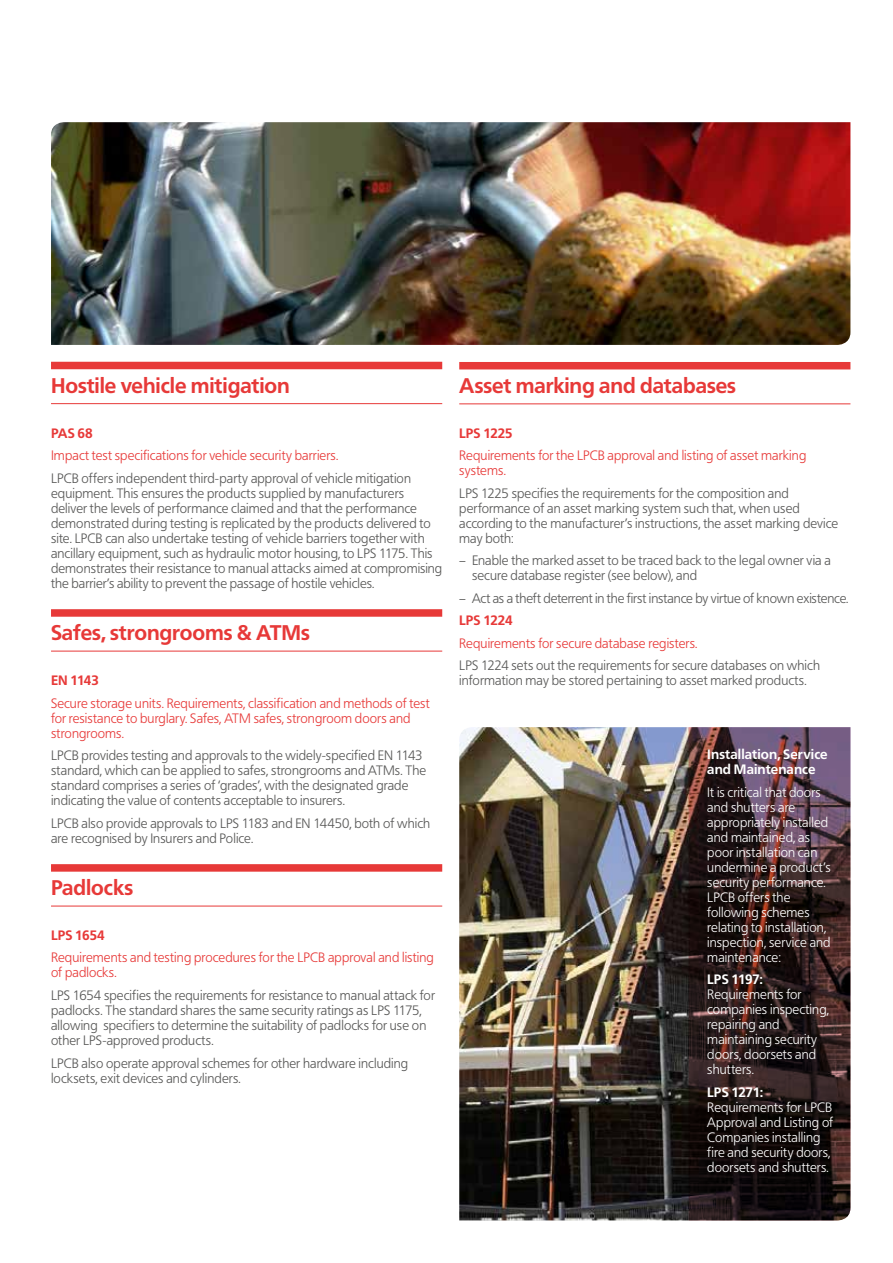
<style>
.page{position:relative;width:893px;height:1263px;background:#fff}
.page>*{position:absolute;margin:0;border:0;box-sizing:border-box;transform-origin:0 0}
.t1{font:700 21px "Frutiger BQ";letter-spacing:-.005em;color:#e73938}
.t2{font:300 13.5px/15px "Frutiger BQ";letter-spacing:.005em;color:#575756}
.t3{font:300 13.5px/15px "Frutiger BQ";letter-spacing:.005em;color:#fff}
.t4{font:300 13.5px/15px "Frutiger BQ";letter-spacing:.005em;color:#e73938}
.t5{font:700 13.5px/15px "Frutiger BQ";letter-spacing:.005em;color:#fff}
.t6{font:700 13.5px "Frutiger BQ";letter-spacing:-.005em;color:#e73938}
.s1{font-family:"Myriad Pro";font-weight:400}
.s2{font-weight:700;color:#e73938}
</style>
<div class="page">
<div style="left:51px;top:362px;width:391px;height:7px;background:#e73938"></div>
<hr style="left:51px;top:403px;width:391px;height:1px;background:#e73938">
<div style="left:51px;top:609px;width:391px;height:8px;background:#e73938"></div>
<hr style="left:51px;top:651px;width:391px;height:1px;background:#e73938">
<div style="left:51px;top:864px;width:391px;height:8px;background:#e73938"></div>
<hr style="left:51px;top:906px;width:391px;height:1px;background:#e73938">
<div style="left:459px;top:362px;width:391px;height:7px;background:#e73938"></div>
<hr style="left:459px;top:403px;width:391px;height:1px;background:#e73938">
<img style="left:51px;top:122px;width:799px;height:223px">
<img style="left:459px;top:727px;width:230px;height:493px">
<svg style="left:689px;top:727px;width:161px;height:493px;background:#322124"></svg>
<h1 class="t1" style="left:51px;top:373px;width:240px">Hostile vehicle mitigation</h1>
<p class="t6" style="left:51px;top:425px;width:43px">PAS 68</p>
<p class="t4" style="left:51px;top:448px;width:289px">Impact test specifications for vehicle security barriers.</p>
<p class="t2" style="left:51px;top:471px;width:393px">LPCB offers independent third-party approval of vehicle mitigation equipment. This ensures the products supplied by manufacturers deliver the levels of performance claimed and that the performance demonstrated during testing is replicated by the products delivered to site. LPCB can also undertake testing of vehicle barriers together with ancillary equipment, such as hydraulic motor housing, to LPS 1175. This demonstrates their resistance to manual attacks aimed at compromising the barrier’s ability to prevent the passage of hostile vehicles.</p>
<h1 class="t1" style="left:51px;top:620px;width:260px">Safes, strongrooms &amp; ATMs</h1>
<p class="t6" style="left:51px;top:672px;width:50px">EN 1143</p>
<p class="t4" style="left:51px;top:695px;width:380px">Secure storage units. Requirements, classification and methods of test for resistance to burglary. Safes, ATM safes, strongroom doors and strongrooms.</p>
<p class="t2" style="left:51px;top:748px;width:377px">LPCB provides testing and approvals to the widely-specified EN 1143 standard, which can be applied to safes, strongrooms and ATMs. The standard comprises a series of ‘grades’, with the designated grade indicating the value of contents acceptable to insurers.</p>
<p class="t2" style="left:51px;top:815px;width:381px">LPCB also provide approvals to LPS 1183 and EN 14450, both of which are recognised by Insurers and Police.</p>
<h1 class="t1" style="left:51px;top:875px;width:84px">Padlocks</h1>
<p class="t6" style="left:51px;top:927px;width:55px">LPS 1654</p>
<p class="t4" style="left:51px;top:950px;width:384px">Requirements and testing procedures for the LPCB approval and listing of padlocks.</p>
<p class="t2" style="left:51px;top:988px;width:385px">LPS 1654 specifies the requirements for resistance to manual attack for padlocks. The standard shares the same security ratings as LPS 1175, allowing specifiers to determine the suitability of padlocks for use on other LPS-approved products.</p>
<p class="t2" style="left:51px;top:1055px;width:359px">LPCB also operate approval schemes for other hardware including locksets, exit devices and cylinders.</p>
<h1 class="t1" style="left:459px;top:373px;width:278px">Asset marking and databases</h1>
<p class="t6" style="left:459px;top:425px;width:55px">LPS 1225</p>
<p class="t4" style="left:459px;top:448px;width:349px">Requirements for the LPCB approval and listing of asset marking systems.</p>
<p class="t2" style="left:459px;top:486px;width:380px">LPS 1225 specifies the requirements for the composition and performance of an asset marking system such that, when used according to the manufacturer’s instructions, the asset marking device may both:</p>
<p class="t2" style="left:472px;top:553px;width:360px;text-indent:-13px"><span class="s1">–</span> Enable the marked asset to be traced back to the legal owner via a secure database register (see below), and</p>
<p class="t2" style="left:459px;top:587px;width:391px;line-height:22.4px"><span class="s1">–</span> Act as a theft deterrent in the first instance by virtue of known existence.<br><span class="s2">LPS 1224</span></p>
<p class="t4" style="left:459px;top:636px;width:240px">Requirements for secure database registers.</p>
<p class="t2" style="left:459px;top:658px;width:362px">LPS 1224 sets out the requirements for secure databases on which information may be stored pertaining to asset marked products.</p>
<p class="t5" style="left:707px;top:747px;width:122px">Installation, Service and Maintenance</p>
<p class="t3" style="left:707px;top:784px;width:125px">It is critical that doors and shutters are appropriately installed and maintained, as poor installation can undermine a product’s security performance.<br>LPCB offers the following schemes relating to installation, inspection, service and maintenance:</p>
<p class="t5" style="left:707px;top:972px;width:57px">LPS 1197:</p>
<p class="t3" style="left:707px;top:987px;width:123px">Requirements for companies inspecting, repairing and maintaining security doors, doorsets and shutters.</p>
<p class="t5" style="left:707px;top:1084px;width:57px">LPS 1271:</p>
<p class="t3" style="left:707px;top:1099px;width:127px">Requirements for LPCB<br>Approval and Listing of<br>Companies installing fire and security doors, doorsets and shutters.</p>
</div>
